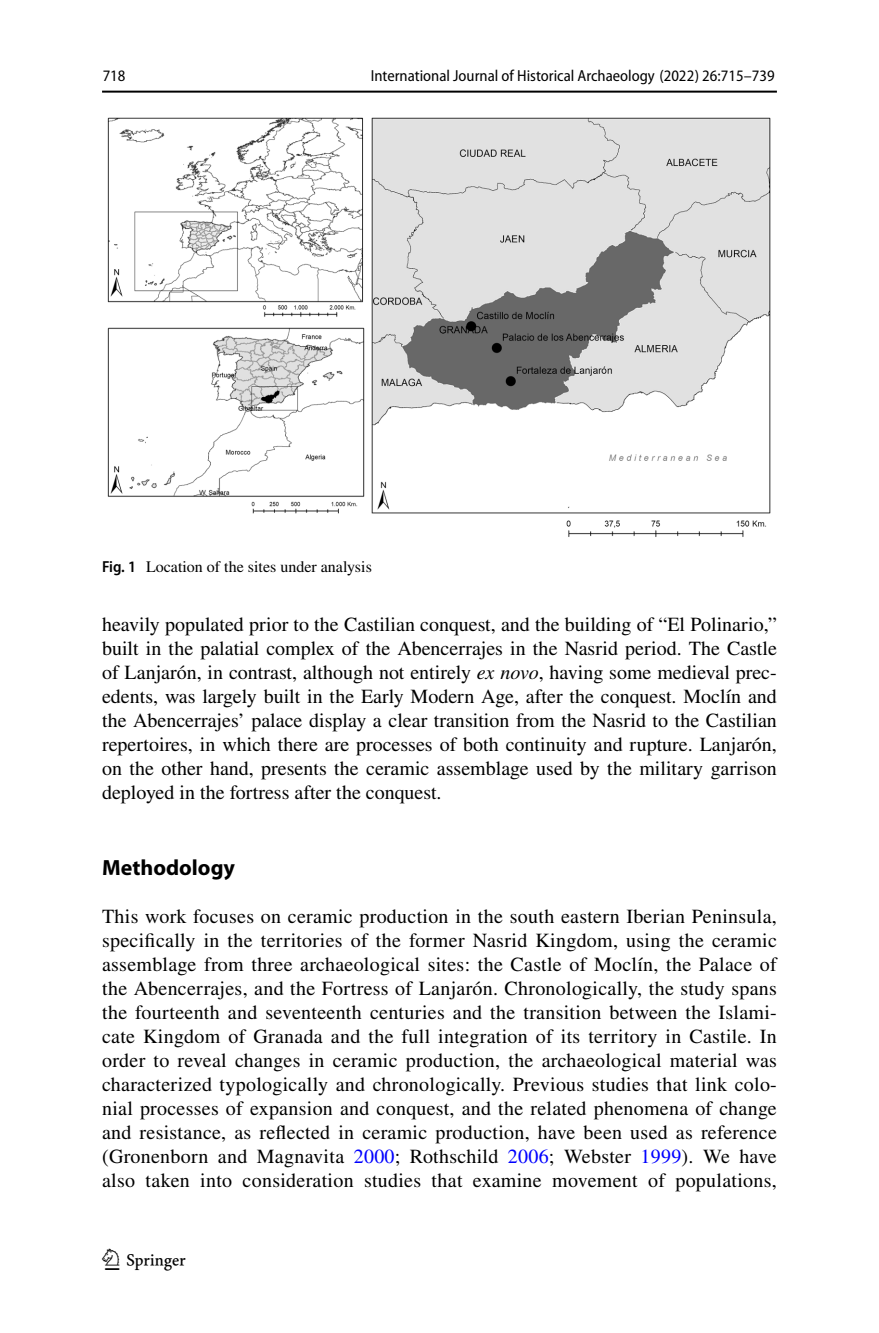
<style>
.page{position:relative;width:879px;height:1333px;background:#fff}
.page>*{position:absolute;margin:0;border:0;box-sizing:border-box;transform-origin:0 0}
.t1{font:30px "Springnew Regular 4";color:#000}
.t2{font:700 22px "Myriad Pro";color:#000}
.t3{font:20px/24px "STIX";letter-spacing:.01em;color:#000;text-align:justify}
.t4{font:semi-condensed 16px "Myriad Pro";color:#000}
.t5{font:16px "STIX";color:#000}
.t6{font:semi-condensed 16px "Sqrqkm Nsxhtk Myriad Pro";color:#000}
.s1{font-family:"Myriad Pro Semi Cn 2";font-stretch:normal}
.s2{font-family:"Myriad Pro";font-weight:600;font-stretch:semi-condensed}
.s3{font-style:italic}
.s4{color:#00f}
</style>
<div class="page">
<hr style="left:102px;top:91px;width:675px;height:2px;background:#000">
<img style="left:108px;top:117px;width:663px;height:420px">
<p class="t6" style="left:103px;top:69px;width:24px">718</p>
<p class="t4" style="left:371px;top:67px;width:406px">International Journal of Historical Archaeology <span class="s1">(2022) 26:715–739</span></p>
<p class="t5" style="left:102px;top:555px;width:271px"><span class="s2">Fig. 1</span> Location of the sites under analysis</p>
<p class="t3" style="left:102px;top:614px;width:676px">heavily populated prior to the Castilian conquest, and the building of “El Polinario,” built in the palatial complex of the Abencerrajes in the Nasrid period. The Castle of Lanjarón, in contrast, although not entirely <span class="s3">ex novo</span>, having some medieval prec&shy;edents, was largely built in the Early Modern Age, after the conquest. Moclín and the Abencerrajes’ palace display a clear transition from the Nasrid to the Castilian repertoires, in which there are processes of both continuity and rupture. Lanjarón, on the other hand, presents the ceramic assemblage used by the military garrison deployed in the fortress after the conquest.</p>
<p class="t2" style="left:102px;top:853px;width:135px">Methodology</p>
<p class="t3" style="left:102px;top:905px;width:676px">This work focuses on ceramic production in the south eastern Iberian Peninsula, specifically in the territories of the former Nasrid Kingdom, using the ceramic assemblage from three archaeological sites: the Castle of Moclín, the Palace of the Abencerrajes, and the Fortress of Lanjarón. Chronologically, the study spans the fourteenth and seventeenth centuries and the transition between the Islami&shy;cate Kingdom of Granada and the full integration of its territory in Castile. In order to reveal changes in ceramic production, the archaeological material was characterized typologically and chronologically. Previous studies that link colo&shy;nial processes of expansion and conquest, and the related phenomena of change and resistance, as reflected in ceramic production, have been used as reference (Gronenborn and Magnavita <span class="s4">2000</span>; Rothschild <span class="s4">2006</span>; Webster <span class="s4">1999</span>). We have also taken into consideration studies that examine movement of populations,</p>
<h1 class="t1" style="left:105px;top:1248px;width:83px">1 3</h1>
</div>
